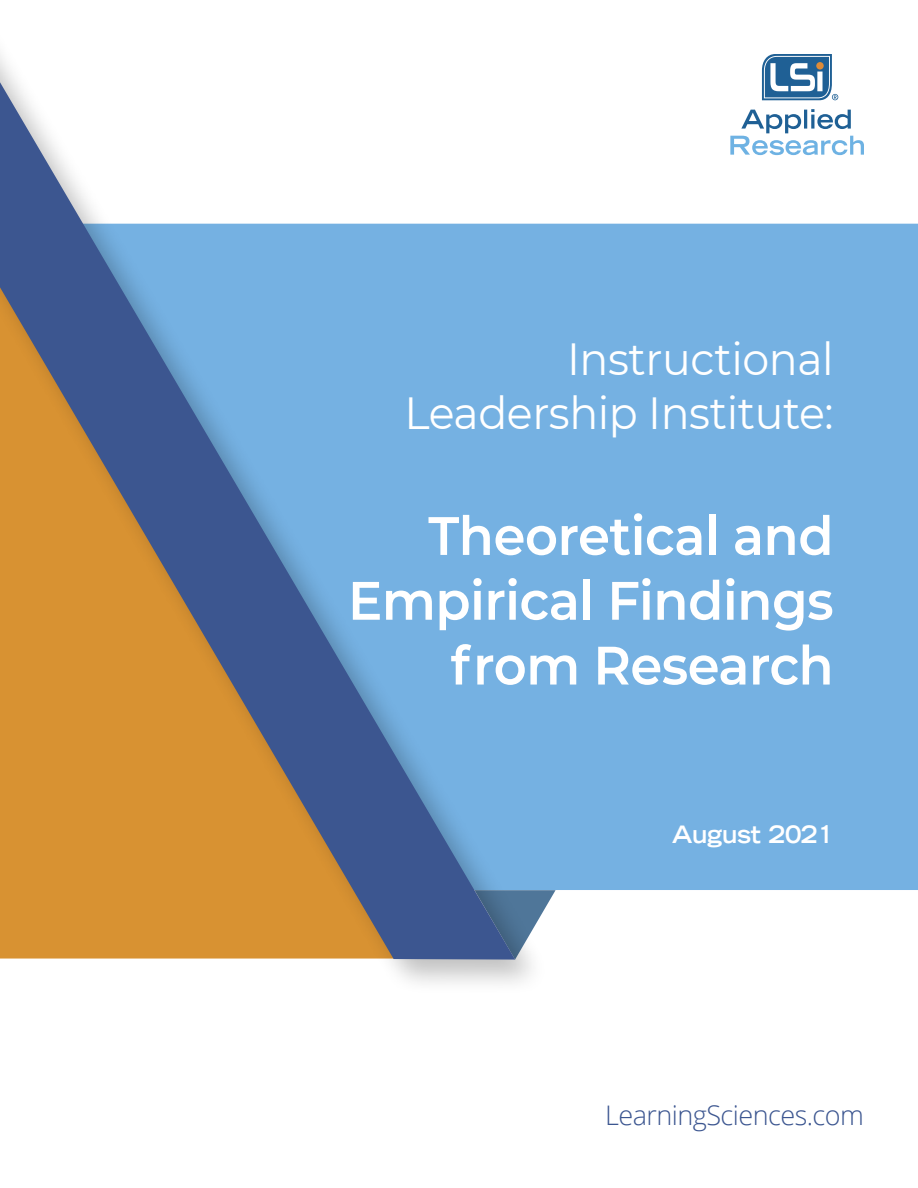
<style>
.page{position:relative;width:918px;height:1188px;background:#fff}
.page>*{position:absolute;margin:0;border:0;box-sizing:border-box;transform-origin:0 0}
.t1{font:600 54px/64.8px "Montserrat";letter-spacing:-.01em;color:#fff;text-align:right;scale:.95 1}
.t2{font:45px/54px "Montserrat";letter-spacing:-.01em;color:#fff;text-align:right;scale:.95 1}
.t3{font:300 27px "Open Sans";letter-spacing:-.02em;color:#3c5690}
.t4{font:700 expanded 24px "Trade Gothic LH";letter-spacing:-.01em;color:#fff;scale:.95 1}
</style>
<div class="page">
<div style="left:549px;top:224px;width:369px;height:666px;background:#75b1e2"></div>
<svg style="left:549px;top:890px;width:7px;height:12px"></svg>
<div style="left:0;top:0;width:549px;height:996px;background:#000;opacity:.25"></div>
<svg style="left:0;top:82px;width:515px;height:878px;background:#999fa0"></svg>
<svg style="left:730px;top:109px;width:134px;height:46px"></svg>
<svg style="left:762px;top:54px;width:76px;height:46px"></svg>
<div style="left:816px;top:62px;width:8px;height:8px;background:#de8b37;border-radius:50%"></div>
<p class="t2" style="left:404px;top:330px;width:453px">Instructional<br>Leadership Institute:</p>
<p class="t1" style="left:348px;top:501px;width:513px">Theoretical and<br>Empirical Findings from Research</p>
<p class="t4" style="left:672px;top:818px;width:172px">August 2021</p>
<p class="t3" style="left:605px;top:1097px;width:260px">LearningSciences.com</p>
</div>
